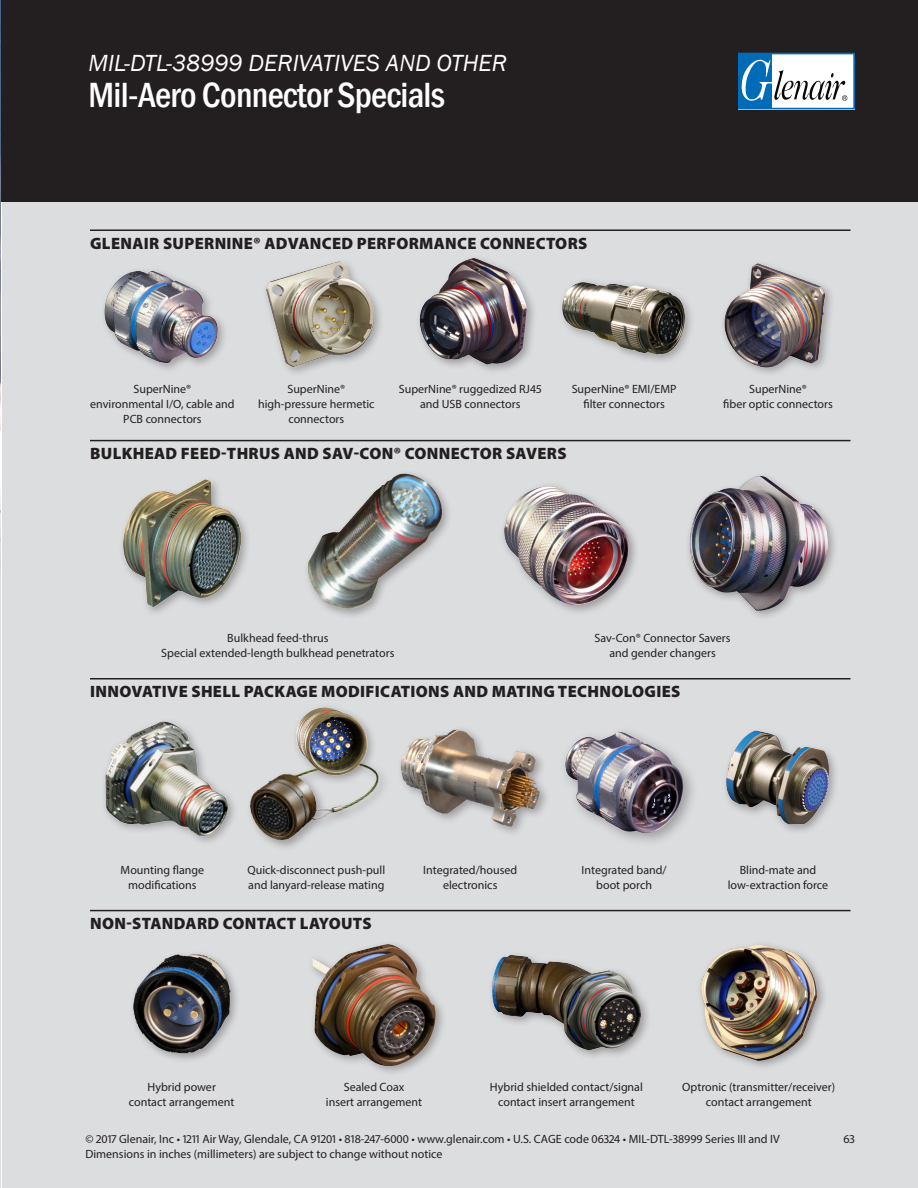
<style>
.page{position:relative;width:918px;height:1188px;background:#fff}
.page>*{position:absolute;margin:0;border:0;box-sizing:border-box;transform-origin:0 0}
.gray_h_lg{font:500 condensed 36px "Franklin Gothic";letter-spacing:-.02em;color:#fff}
.gray_h_sm_i{font:italic 24px "Franklin Gothic";color:#fff}
.head_w__ra{font:900 16.5px "Myriad Pro";letter-spacing:.02em;color:#231f20}
.table_txt_ctr{font:12px/15px "Myriad Pro";color:#231f20;text-align:center}
</style>
<div class="page">
<hr style="left:0;top:0;width:1px;height:1188px;background:#dcdddf">
<div style="left:2px;top:0;width:916px;height:1188px;background:#dcdddf"></div>
<div style="left:2px;top:0;width:916px;height:202px;background:#231f20"></div>
<svg style="left:738px;top:53px;width:117px;height:56px;background:#a1c1d6"></svg>
<hr style="left:90px;top:230px;width:760px;height:1px;background:#231f20">
<img style="left:104px;top:270px;width:121px;height:98px">
<img style="left:266px;top:261px;width:115px;height:112px">
<div style="left:415px;top:254px;width:122px;height:122px;background:#231f20;opacity:.35"></div>
<img style="left:415px;top:258px;width:112px;height:109px">
<img style="left:562px;top:281px;width:129px;height:80px">
<div style="left:719px;top:259px;width:117px;height:119px;background:#231f20;opacity:.35"></div>
<img style="left:719px;top:263px;width:106px;height:109px">
<hr style="left:90px;top:910px;width:760px;height:1px;background:#231f20">
<div style="left:129px;top:950px;width:112px;height:114px;background:#231f20;opacity:.35"></div>
<img style="left:130px;top:954px;width:101px;height:99px">
<div style="left:308px;top:939px;width:139px;height:138px;background:#231f20;opacity:.35"></div>
<img style="left:313px;top:944px;width:123px;height:124px">
<div style="left:487px;top:950px;width:165px;height:111px;background:#231f20;opacity:.35"></div>
<img style="left:491px;top:955px;width:150px;height:97px">
<div style="left:696px;top:940px;width:132px;height:131px;background:#231f20;opacity:.35"></div>
<img style="left:701px;top:944px;width:116px;height:117px">
<hr style="left:90px;top:678px;width:760px;height:1px;background:#231f20">
<img style="left:105px;top:721px;width:126px;height:120px">
<img style="left:249px;top:771px;width:135px;height:77px">
<div style="left:291px;top:703px;width:87px;height:83px;background:#231f20;opacity:.35"></div>
<img style="left:294px;top:706px;width:75px;height:72px">
<div style="left:396px;top:725px;width:155px;height:113px;background:#231f20;opacity:.35"></div>
<img style="left:401px;top:730px;width:139px;height:97px">
<div style="left:558px;top:726px;width:140px;height:122px;background:#231f20;opacity:.35"></div>
<img style="left:565px;top:732px;width:118px;height:101px">
<div style="left:722px;top:727px;width:117px;height:108px;background:#231f20;opacity:.35"></div>
<img style="left:723px;top:729px;width:109px;height:98px">
<hr style="left:90px;top:440px;width:760px;height:1px;background:#231f20">
<div style="left:118px;top:475px;width:134px;height:142px;background:#231f20;opacity:.35"></div>
<img style="left:123px;top:480px;width:117px;height:126px">
<div style="left:303px;top:469px;width:150px;height:152px;background:#231f20;opacity:.35"></div>
<img style="left:306px;top:474px;width:136px;height:136px">
<div style="left:499px;top:481px;width:141px;height:135px;background:#231f20;opacity:.35"></div>
<img style="left:503px;top:486px;width:126px;height:124px">
<div style="left:685px;top:471px;width:154px;height:150px;background:#231f20;opacity:.35"></div>
<img style="left:690px;top:476px;width:138px;height:135px">
<img style="left:0;top:0;width:1px;height:541px">
<p class="gray_h_sm_i" style="left:88px;top:48px;width:420px">MIL-DTL-38999 DERIVATIVES AND OTHER</p>
<p class="gray_h_lg" style="left:88px;top:71px;width:358px">Mil-Aero Connector Specials</p>
<p class="head_w__ra" style="left:90px;top:234px;width:499px">GLENAIR SUPERNINE® ADVANCED PERFORMANCE CONNECTORS</p>
<p class="table_txt_ctr" style="left:90px;top:382px;width:146px">SuperNine®<br>environmental I/O, cable and<br>PCB connectors</p>
<p class="table_txt_ctr" style="left:258px;top:382px;width:118px">SuperNine® high-pressure hermetic connectors</p>
<p class="table_txt_ctr" style="left:399px;top:382px;width:144px">SuperNine® ruggedized RJ45 and USB connectors</p>
<p class="table_txt_ctr" style="left:572px;top:382px;width:106px">SuperNine® EMI/EMP filter connectors</p>
<p class="table_txt_ctr" style="left:723px;top:382px;width:111px">SuperNine®<br>fiber optic connectors</p>
<p class="head_w__ra" style="left:90px;top:444px;width:478px">BULKHEAD FEED-THRUS AND SAV-CON® CONNECTOR SAVERS</p>
<p class="table_txt_ctr" style="left:161px;top:630px;width:235px">Bulkhead feed-thrus<br>Special extended-length bulkhead penetrators</p>
<p class="table_txt_ctr" style="left:595px;top:630px;width:138px">Sav-Con® Connector Savers and gender changers</p>
<p class="head_w__ra" style="left:90px;top:683px;width:592px">INNOVATIVE SHELL PACKAGE MODIFICATIONS AND MATING TECHNOLOGIES</p>
<p class="table_txt_ctr" style="left:121px;top:862px;width:85px">Mounting flange modifications</p>
<p class="table_txt_ctr" style="left:247px;top:862px;width:139px;text-align:left">Quick-disconnect push-pull and lanyard-release mating</p>
<p class="table_txt_ctr" style="left:423px;top:862px;width:95px">Integrated/housed electronics</p>
<p class="table_txt_ctr" style="left:582px;top:862px;width:87px">Integrated band/ boot porch</p>
<p class="table_txt_ctr" style="left:728px;top:862px;width:102px">Blind-mate and low-extraction force</p>
<p class="head_w__ra" style="left:90px;top:914px;width:283px">NON-STANDARD CONTACT LAYOUTS</p>
<p class="table_txt_ctr" style="left:129px;top:1079px;width:107px">Hybrid power contact arrangement</p>
<p class="table_txt_ctr" style="left:326px;top:1079px;width:98px">Sealed Coax<br>insert arrangement</p>
<p class="table_txt_ctr" style="left:490px;top:1079px;width:155px">Hybrid shielded contact/signal contact insert arrangement</p>
<p class="table_txt_ctr" style="left:682px;top:1079px;width:154px">Optronic (transmitter/receiver) contact arrangement</p>
<p class="table_txt_ctr" style="left:86px;top:1131px;width:696px">© 2017 Glenair, Inc • 1211 Air Way, Glendale, CA 91201 • 818-247-6000 • www.glenair.com • U.S. CAGE code 06324 • MIL-DTL-38999 Series III and IV</p>
<p class="table_txt_ctr" style="left:843px;top:1131px;width:13px">63</p>
<p class="table_txt_ctr" style="left:86px;top:1146px;width:359px">Dimensions in inches (millimeters) are subject to change without notice</p>
</div>
